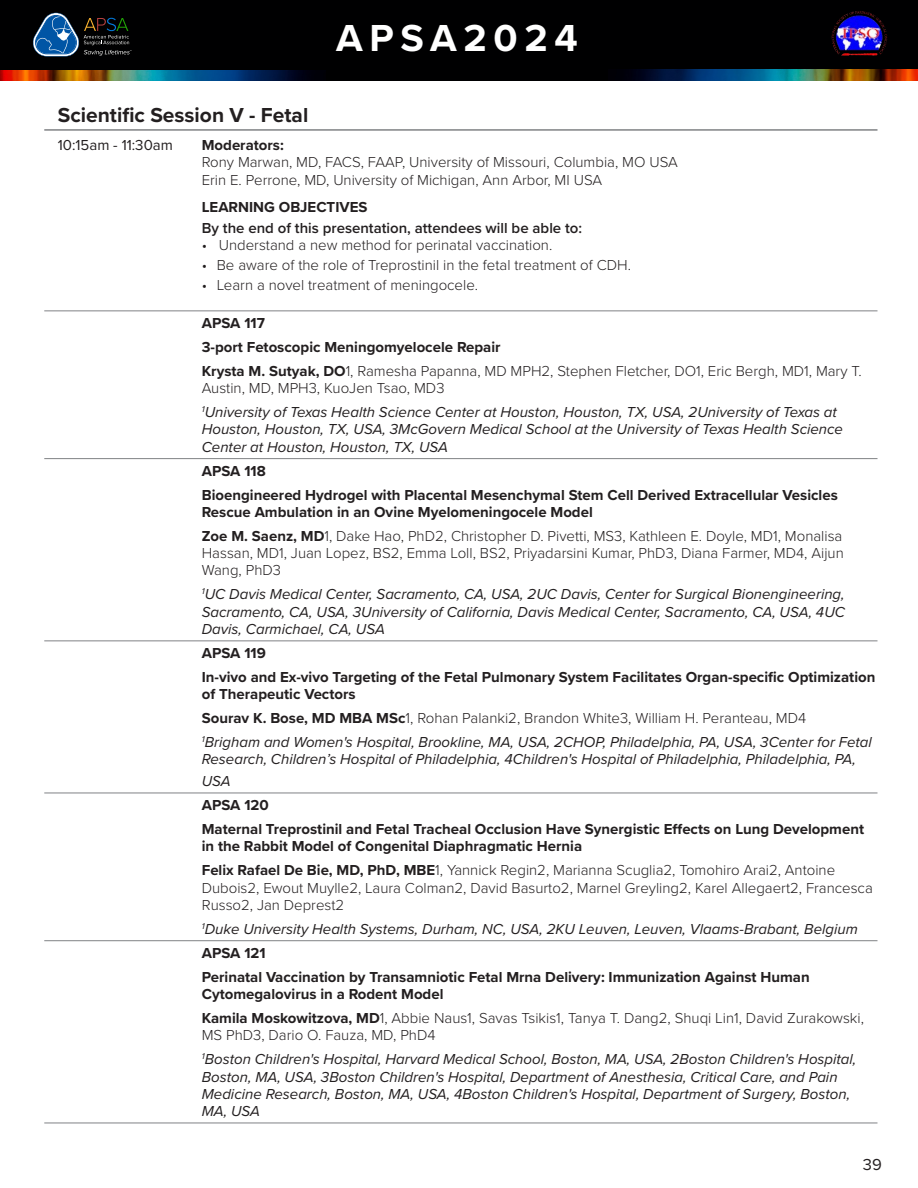
<style>
.page{position:relative;width:918px;height:1188px;background:#fff}
.page>*{position:absolute;margin:0;border:0;box-sizing:border-box;transform-origin:0 0}
.t1{font:700 39px "Proxima Nova";letter-spacing:.17em;color:#fff}
.t2{font:700 21px "Proxima Nova";color:#231f20}
.t3{font:16.5px "Proxima Nova";color:#231f20}
.t4{font:300 15px/17.2px "Proxima Nova";color:#231f20}
.t5{font:italic 15px/17.2px "Proxima Nova";color:#231f20}
.t6{font:700 15px/17.2px "Proxima Nova";color:#231f20}
.t7{font:600 15px "Proxima Nova";color:#231f20}
.t8{font:15px "Proxima Nova";color:#231f20}
.s1{font-weight:700}
</style>
<div class="page">
<div style="left:0;top:0;width:918px;height:81px;background:#000001"></div>
<img style="left:0;top:70px;width:312px;height:11px">
<img style="left:625px;top:69px;width:293px;height:12px">
<svg style="left:33px;top:13px;width:99px;height:43px"></svg>
<img style="left:831px;top:11px;width:56px;height:45px">
<hr style="left:44px;top:129px;width:833px;height:2px;background:#808285">
<hr style="left:44px;top:311px;width:833px;height:1px;background:#808285">
<hr style="left:44px;top:458px;width:833px;height:1px;background:#808285">
<hr style="left:44px;top:641px;width:833px;height:1px;background:#808285">
<hr style="left:44px;top:793px;width:833px;height:1px;background:#808285">
<hr style="left:44px;top:940px;width:833px;height:1px;background:#808285">
<hr style="left:44px;top:1123px;width:833px;height:1px;background:#808285">
<p class="t1" style="left:336px;top:9px;width:243px">APSA2024</p>
<p class="t2" style="left:58px;top:100px;width:252px">Scientific Session V - Fetal</p>
<p class="t8" style="left:58px;top:134px;width:117px">10:15am - 11:30am</p>
<p class="t4" style="left:202px;top:136px;width:478px"><span class="s1">Moderators:<br></span>Rony Marwan, MD, FACS, FAAP, University of Missouri, Columbia, MO USA<br>Erin E. Perrone, MD, University of Michigan, Ann Arbor, MI USA</p>
<p class="t6" style="left:202px;top:198px;width:167px">LEARNING OBJECTIVES</p>
<p class="t7" style="left:202px;top:216px;width:382px">By the end of this presentation, attendees will be able to:</p>
<p class="t4" style="left:202px;top:235px;width:352px">• Understand a new method for perinatal vaccination.</p>
<p class="t4" style="left:202px;top:256px;width:431px">• Be aware of the role of Treprostinil in the fetal treatment of CDH.</p>
<p class="t4" style="left:202px;top:276px;width:278px">• Learn a novel treatment of meningocele.</p>
<p class="t6" style="left:202px;top:314px;width:65px">APSA 117</p>
<p class="t6" style="left:202px;top:338px;width:300px">3-port Fetoscopic Meningomyelocele Repair</p>
<p class="t4" style="left:202px;top:361px;width:662px"><span class="s1">Krysta M. Sutyak, DO</span>1, Ramesha Papanna, MD MPH2, Stephen Fletcher, DO1, Eric Bergh, MD1, Mary T.<br>Austin, MD, MPH3, KuoJen Tsao, MD3</p>
<p class="t5" style="left:202px;top:403px;width:643px"><sup>1</sup>University of Texas Health Science Center at Houston, Houston, TX, USA, 2University of Texas at<br>Houston, Houston, TX, USA, 3McGovern Medical School at the University of Texas Health Science<br>Center at Houston, Houston, TX, USA</p>
<p class="t6" style="left:202px;top:462px;width:66px">APSA 118</p>
<p class="t6" style="left:202px;top:486px;width:638px">Bioengineered Hydrogel with Placental Mesenchymal Stem Cell Derived Extracellular Vesicles<br>Rescue Ambulation in an Ovine Myelomeningocele Model</p>
<p class="t4" style="left:202px;top:526px;width:644px;text-align:justify"><span class="s1">Zoe M. Saenz, MD</span>1, Dake Hao, PhD2, Christopher D. Pivetti, MS3, Kathleen E. Doyle, MD1, Monalisa Hassan, MD1, Juan Lopez, BS2, Emma Loll, BS2, Priyadarsini Kumar, PhD3, Diana Farmer, MD4, Aijun Wang, PhD3</p>
<p class="t5" style="left:202px;top:585px;width:645px;text-align:justify"><sup>1</sup>UC Davis Medical Center, Sacramento, CA, USA, 2UC Davis, Center for Surgical Bionengineering, Sacramento, CA, USA, 3University of California, Davis Medical Center, Sacramento, CA, USA, 4UC Davis, Carmichael, CA, USA</p>
<p class="t6" style="left:202px;top:644px;width:66px">APSA 119</p>
<p class="t6" style="left:202px;top:668px;width:675px">In-vivo and Ex-vivo Targeting of the Fetal Pulmonary System Facilitates Organ-specific Optimization of Therapeutic Vectors</p>
<p class="t4" style="left:202px;top:709px;width:606px"><span class="s1">Sourav K. Bose, MD MBA MSc</span>1, Rohan Palanki2, Brandon White3, William H. Peranteau, MD4</p>
<p class="t5" style="left:202px;top:733px;width:672px"><sup>1</sup>Brigham and Women's Hospital, Brookline, MA, USA, 2CHOP, Philadelphia, PA, USA, 3Center for Fetal<br>Research, Children’s Hospital of Philadelphia, 4Children's Hospital of Philadelphia, Philadelphia, PA,</p>
<p class="t5" style="left:202px;top:772px;width:31px">USA</p>
<p class="t6" style="left:202px;top:796px;width:69px">APSA 120</p>
<p class="t6" style="left:202px;top:820px;width:664px">Maternal Treprostinil and Fetal Tracheal Occlusion Have Synergistic Effects on Lung Development in the Rabbit Model of Congenital Diaphragmatic Hernia</p>
<p class="t4" style="left:202px;top:861px;width:673px"><span class="s1">Felix Rafael De Bie, MD, PhD, MBE</span>1, Yannick Regin2, Marianna Scuglia2, Tomohiro Arai2, Antoine<br>Dubois2, Ewout Muylle2, Laura Colman2, David Basurto2, Marnel Greyling2, Karel Allegaert2, Francesca<br>Russo2, Jan Deprest2</p>
<p class="t5" style="left:202px;top:919px;width:658px"><sup>1</sup>Duke University Health Systems, Durham, NC, USA, 2KU Leuven, Leuven, Vlaams-Brabant, Belgium</p>
<p class="t6" style="left:202px;top:944px;width:65px">APSA 121</p>
<p class="t6" style="left:202px;top:968px;width:609px">Perinatal Vaccination by Transamniotic Fetal Mrna Delivery: Immunization Against Human<br>Cytomegalovirus in a Rodent Model</p>
<p class="t4" style="left:202px;top:1009px;width:664px"><span class="s1">Kamila Moskowitzova, MD</span>1, Abbie Naus1, Savas Tsikis1, Tanya T. Dang2, Shuqi Lin1, David Zurakowski,<br>MS PhD3, Dario O. Fauza, MD, PhD4</p>
<p class="t5" style="left:202px;top:1050px;width:656px"><sup>1</sup>Boston Children's Hospital, Harvard Medical School, Boston, MA, USA, 2Boston Children's Hospital, Boston, MA, USA, 3Boston Children's Hospital, Department of Anesthesia, Critical Care, and Pain Medicine Research, Boston, MA, USA, 4Boston Children's Hospital, Department of Surgery, Boston, MA, USA</p>
<p class="t3" style="left:863px;top:1152px;width:20px">39</p>
</div>
